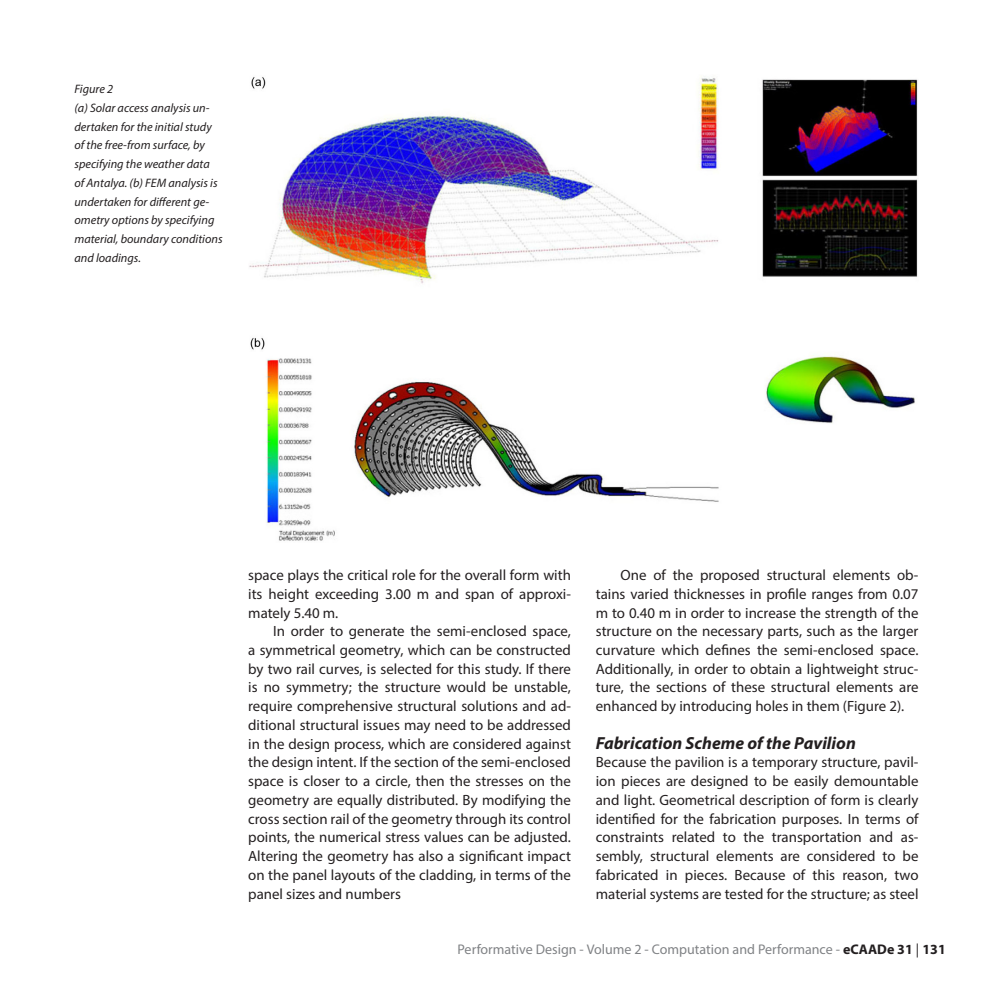
<style>
.page{position:relative;width:993px;height:993px;background:#fff}
.page>*{position:absolute;margin:0;border:0;box-sizing:border-box;transform-origin:0 0}
.Heading_2{font:italic 700 17.5px "Myriad Pro";color:#231f20}
.Paragraph{font:14.88px/18.7px "Myriad Pro";color:#231f20;text-align:justify}
.Paragraph_First{font:14.88px/18.7px "Myriad Pro";color:#231f20;text-align:justify}
.t1{font:14px "Myriad Pro";color:#808285}
.Captions{font:italic 12.25px/18.7px "Myriad Pro";color:#231f20}
.s1{font-weight:700;color:#231f20}
.s2{color:#231f20}
</style>
<div class="page">
<img style="left:249px;top:77px;width:669px;height:464px">
<p class="Captions" style="left:74px;top:79px;width:149px">Figure 2<br>(a) Solar access analysis un&shy;dertaken for the initial study of the free-from surface, by specifying the weather data of Antalya. (b) FEM analysis is undertaken for different ge&shy;ometry options by specifying material, boundary conditions and loadings.</p>
<p class="Paragraph" style="left:248px;top:565px;width:324px">space plays the critical role for the overall form with its height exceeding 3.00 m and span of approxi&shy;mately 5.40 m.</p>
<p class="Paragraph" style="left:248px;top:621px;width:324px;text-indent:25px">In order to generate the semi-enclosed space, a symmetrical geometry, which can be constructed by two rail curves, is selected for this study. If there is no symmetry; the structure would be unstable, require comprehensive structural solutions and ad&shy;ditional structural issues may need to be addressed in the design process, which are considered against the design intent. If the section of the semi-enclosed space is closer to a circle, then the stresses on the geometry are equally distributed. By modifying the cross section rail of the geometry through its control points, the numerical stress values can be adjusted.<br>Altering the geometry has also a significant impact on the panel layouts of the cladding, in terms of the panel sizes and numbers</p>
<p class="Paragraph" style="left:595px;top:565px;width:324px;text-indent:25px">One of the proposed structural elements ob&shy;tains varied thicknesses in profile ranges from 0.07 m to 0.40 m in order to increase the strength of the structure on the necessary parts, such as the larger curvature which defines the semi-enclosed space.<br>Additionally, in order to obtain a lightweight struc&shy;ture, the sections of these structural elements are enhanced by introducing holes in them (Figure 2).</p>
<p class="Heading_2" style="left:595px;top:731px;width:261px">Fabrication Scheme of the Pavilion</p>
<p class="Paragraph_First" style="left:595px;top:752px;width:324px">Because the pavilion is a temporary structure, pavil&shy;ion pieces are designed to be easily demountable and light. Geometrical description of form is clearly identified for the fabrication purposes. In terms of constraints related to the transportation and as&shy;sembly, structural elements are considered to be fabricated in pieces. Because of this reason, two material systems are tested for the structure; as steel</p>
<p class="t1" style="left:457px;top:940px;width:489px">Performative Design - Volume 2 - Computation and Performance - <span class="s1">eCAADe 31</span> <span class="s2">|</span> <span class="s1">131</span></p>
</div>
